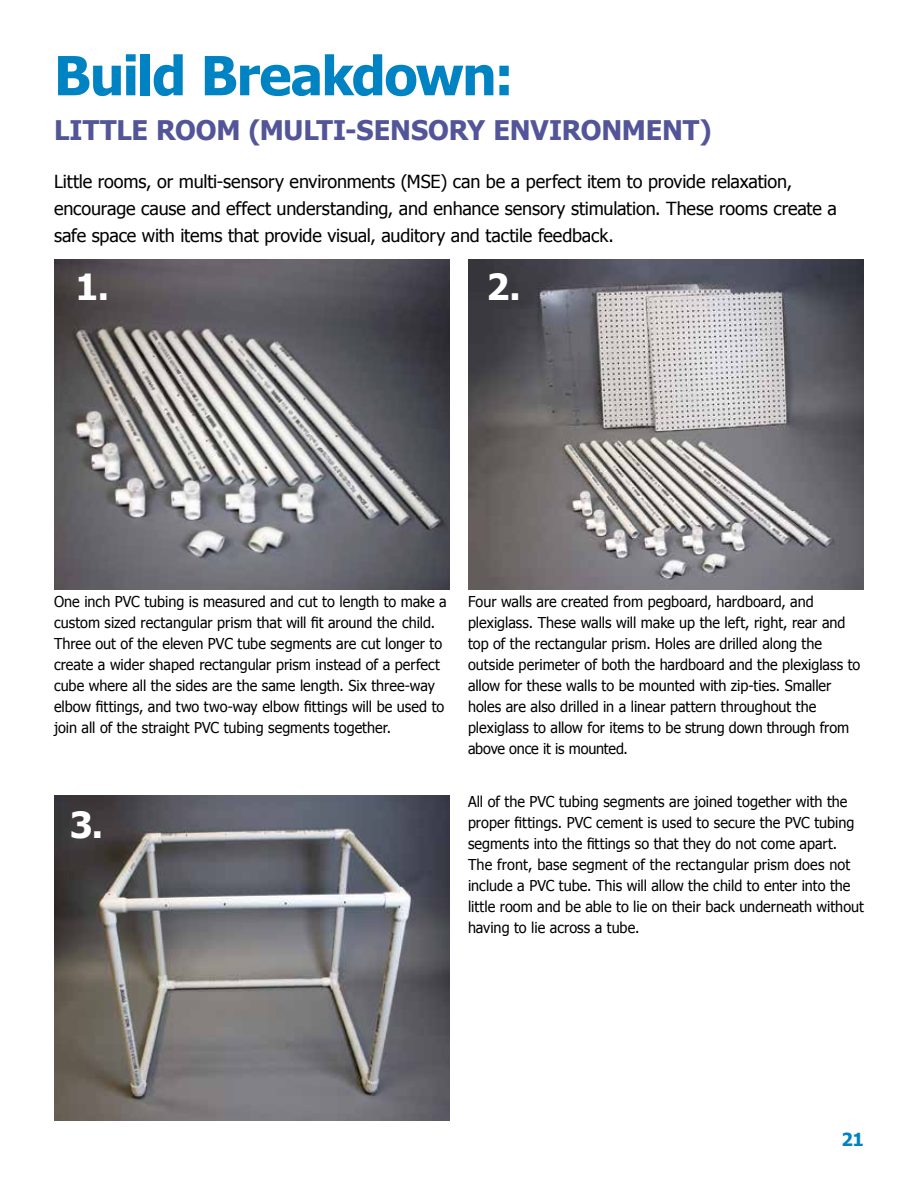
<style>
.page{position:relative;width:918px;height:1188px;background:#fff}
.page>*{position:absolute;margin:0;border:0;box-sizing:border-box;transform-origin:0 0}
.t1{font:700 54px "Tahoma";letter-spacing:-.025em;color:#0083c3}
.t2{font:700 36px "Tahoma";color:#fff}
.t3{font:700 27px "Tahoma";letter-spacing:-.005em;color:#535598}
.t4{font:18px/27px "Tahoma";letter-spacing:-.01em;color:#000}
.t5{font:700 18px "Tahoma";color:#0083c3}
.t6{font:15px/21px "Tahoma";color:#000;scale:.96 1}
</style>
<div class="page">
<img style="left:54px;top:796px;width:396px;height:324px">
<img style="left:54px;top:259px;width:396px;height:330px">
<img style="left:468px;top:259px;width:396px;height:330px">
<h1 class="t1" style="left:54px;top:38px;width:461px">Build Breakdown:</h1>
<h3 class="t3" style="left:54px;top:112px;width:659px">LITTLE ROOM (MULTI-SENSORY ENVIRONMENT)</h3>
<p class="t4" style="left:54px;top:167px;width:784px">Little rooms, or multi-sensory environments (MSE) can be a perfect item to provide relaxation, encourage cause and effect understanding, and enhance sensory stimulation. These rooms create a safe space with items that provide visual, auditory and tactile feedback.</p>
<h2 class="t2" style="left:75px;top:262px;width:35px">1.</h2>
<h2 class="t2" style="left:486px;top:262px;width:36px">2.</h2>
<p class="t6" style="left:54px;top:591px;width:411px">One inch PVC tubing is measured and cut to length to make a custom sized rectangular prism that will fit around the child.<br>Three out of the eleven PVC tube segments are cut longer to create a wider shaped rectangular prism instead of a perfect cube where all the sides are the same length. Six three-way elbow fittings, and two two-way elbow fittings will be used to join all of the straight PVC tubing segments together.</p>
<p class="t6" style="left:468px;top:591px;width:410px">Four walls are created from pegboard, hardboard, and plexiglass. These walls will make up the left, right, rear and top of the rectangular prism. Holes are drilled along the outside perimeter of both the hardboard and the plexiglass to allow for these walls to be mounted with zip-ties. Smaller holes are also drilled in a linear pattern throughout the plexiglass to allow for items to be strung down through from above once it is mounted.</p>
<h2 class="t2" style="left:70px;top:799px;width:35px">3.</h2>
<p class="t6" style="left:468px;top:790px;width:414px">All of the PVC tubing segments are joined together with the proper fittings. PVC cement is used to secure the PVC tubing segments into the fittings so that they do not come apart.<br>The front, base segment of the rectangular prism does not include a PVC tube. This will allow the child to enter into the little room and be able to lie on their back underneath without having to lie across a tube.</p>
<p class="t5" style="left:842px;top:1126px;width:24px">21</p>
</div>
